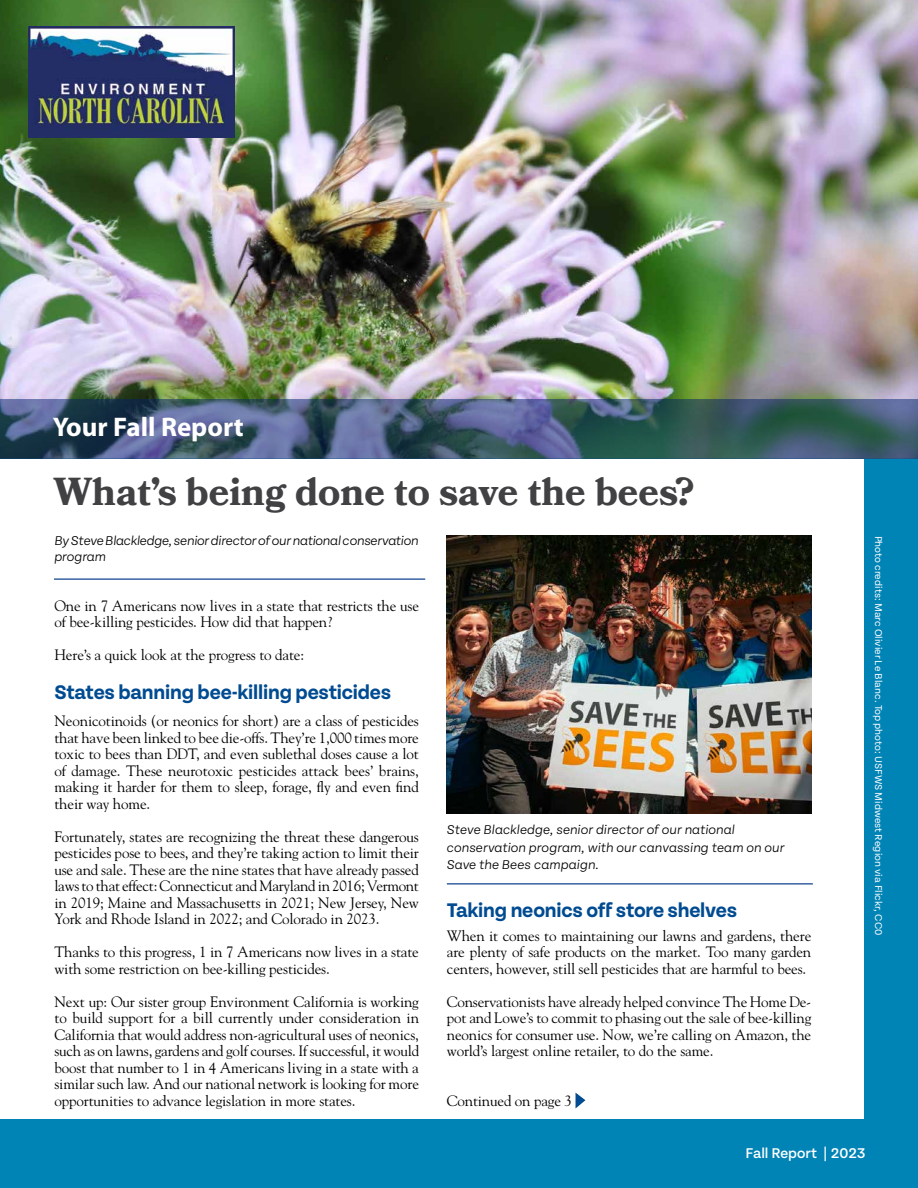
<style>
.page{position:relative;width:918px;height:1188px;background:#fff}
.page>*{position:absolute;margin:0;border:0;box-sizing:border-box;transform-origin:0 0}
.t1{font:700 39px "Bookmania";color:#414042}
.t2{font:700 27px "Myriad Pro";color:#fff}
.t3{font:700 21px "Tenon";letter-spacing:-.01em;color:#004b91}
.t4{font:15px/16.5px "Goudy Std";letter-spacing:-.01em;color:#000;text-align:justify}
.t5{font:500 15px "Tenon";color:#fff}
.t6{font:italic 300 13.5px/17.2px "Tenon";color:#000}
.t7{font:italic 300 13.5px/16.5px "Tenon";letter-spacing:-.02em;color:#000}
.t8{font:10.5px "Tenon";color:#fff}
</style>
<div class="page">
<img style="left:0;top:0;width:918px;height:400px">
<div style="left:0;top:459px;width:918px;height:729px;background:#0083b5"></div>
<div style="left:0;top:459px;width:864px;height:660px;background:#fff"></div>
<hr style="left:447px;top:883px;width:366px;height:2px;background:#3861a1">
<svg style="left:0;top:400px;width:918px;height:59px;background:#3f596f"></svg>
<img style="left:447px;top:535px;width:364px;height:278px">
<svg style="left:575px;top:1092px;width:11px;height:17px"></svg>
<hr style="left:54px;top:578px;width:371px;height:2px;background:#3861a1">
<img style="left:29px;top:27px;width:205px;height:111px">
<h2 class="t2" style="left:53px;top:409px;width:192px">Your Fall Report</h2>
<h1 class="t1" style="left:54px;top:469px;width:642px">What’s being done to save the bees?</h1>
<p class="t7" style="left:54px;top:532px;width:366px">By Steve Blackledge, senior director of our national conservation program</p>
<p class="t4" style="left:54px;top:597px;width:366px">One in 7 Americans now lives in a state that restricts the use of bee-killing pesticides. How did that happen?</p>
<p class="t4" style="left:54px;top:646px;width:251px">Here’s a quick look at the progress to date:</p>
<h3 class="t3" style="left:54px;top:681px;width:338px">States banning bee-killing pesticides</h3>
<p class="t4" style="left:54px;top:712px;width:366px">Neonicotinoids (or neonics for short) are a class of pesticides that have been linked to bee die-offs. They’re 1,000 times more toxic to bees than DDT, and even sublethal doses cause a lot of damage. These neurotoxic pesticides attack bees’ brains, making it harder for them to sleep, forage, fly and even find their way home.</p>
<p class="t4" style="left:54px;top:828px;width:366px">Fortunately, states are recognizing the threat these dangerous pesticides pose to bees, and they’re taking action to limit their use and sale. These are the nine states that have already passed laws to that effect: Connecticut and Maryland in 2016; Vermont in 2019; Maine and Massachusetts in 2021; New Jersey, New York and Rhode Island in 2022; and Colorado in 2023.</p>
<p class="t4" style="left:54px;top:943px;width:366px">Thanks to this progress, 1 in 7 Americans now lives in a state with some restriction on bee-killing pesticides.</p>
<p class="t4" style="left:54px;top:993px;width:366px">Next up: Our sister group Environment California is working to build support for a bill currently under consideration in California that would address non-agricultural uses of neonics, such as on lawns, gardens and golf courses. If successful, it would boost that number to 1 in 4 Americans living in a state with a similar such law. And our national network is looking for more opportunities to advance legislation in more states.</p>
<p class="t6" style="left:447px;top:822px;width:339px">Steve Blackledge, senior director of our national conservation program, with our canvassing team on our<br>Save the Bees campaign.</p>
<h3 class="t3" style="left:447px;top:899px;width:292px">Taking neonics off store shelves</h3>
<p class="t4" style="left:447px;top:927px;width:366px">When it comes to maintaining our lawns and gardens, there are plenty of safe products on the market. Too many garden centers, however, still sell pesticides that are harmful to bees.</p>
<p class="t4" style="left:447px;top:993px;width:366px">Conservationists have already helped convince The Home De&shy;pot and Lowe’s to commit to phasing out the sale of bee-killing neonics for consumer use. Now, we’re calling on Amazon, the world’s largest online retailer, to do the same.</p>
<p class="t4" style="left:447px;top:1092px;width:127px">Continued on page 3</p>
<p class="t8" style="left:884px;top:536px;width:401px;rotate:90deg">Photo credits: Marc Olivier Le Blanc. Top photo: USFWS Midwest Region via Flickr, CC0</p>
<p class="t5" style="left:745px;top:1145px;width:121px">Fall Report | 2023</p>
</div>
